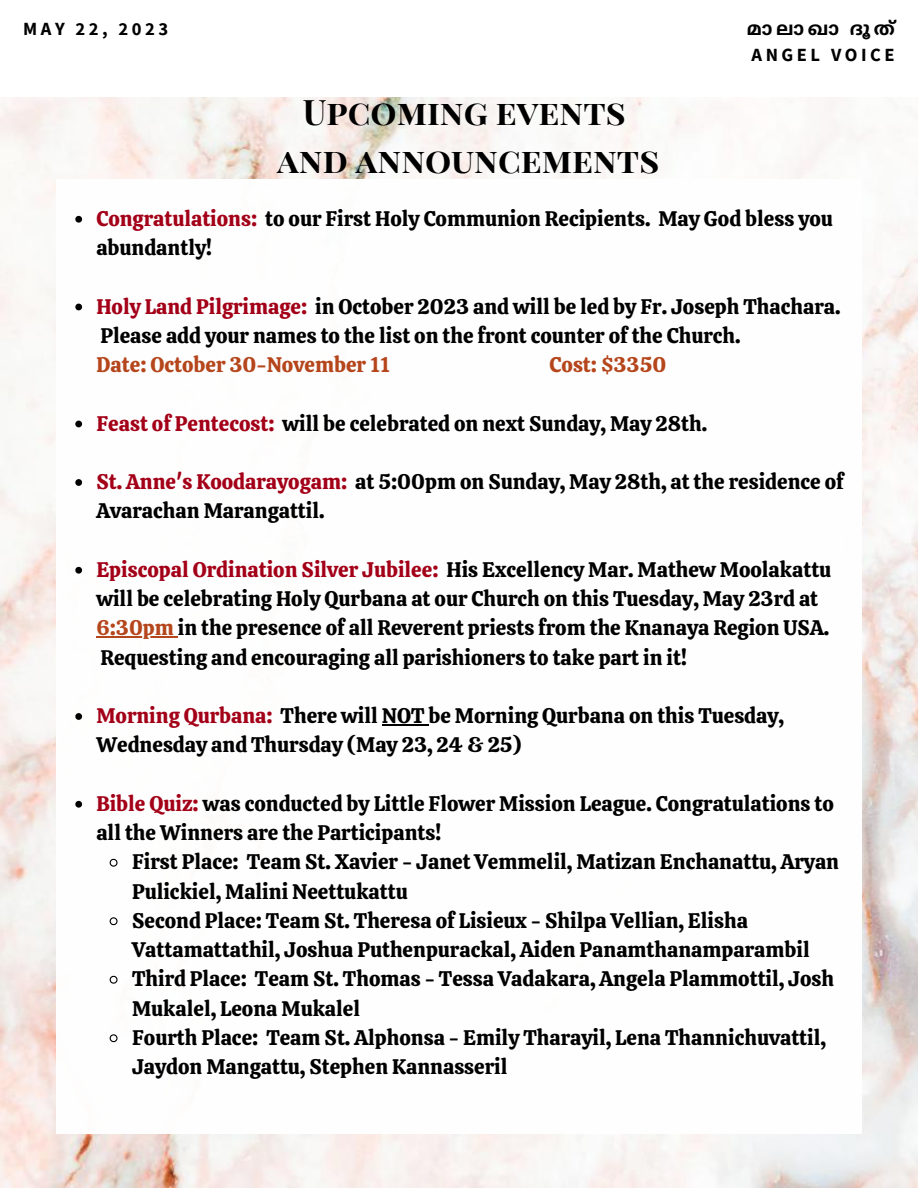
<style>
.page{position:relative;width:918px;height:1188px;background:#fff}
.page>*{position:absolute;margin:0;border:0;box-sizing:border-box;transform-origin:0 0}
.t1{font:700 34.5px/47.2px "Playfair Display SC";color:#000;text-align:center}
.t2{font:21px/29.2px "Calistoga";color:#000}
.t3{font:21px "Calistoga";color:#b5451b}
.t4{font:700 18.6px "Source Sans Pro";letter-spacing:.19em;color:#000}
.t5{font:700 18.6px "Noto Sans Malayalam";color:#000}
.s1{color:#a30018}
.s2{color:#b5451b}
</style>
<div class="page">
<img style="left:0;top:97px;width:918px;height:1091px">
<div style="left:56px;top:179px;width:806px;height:954px;background:#fff"></div>
<svg style="left:75px;top:216px;width:7px;height:7px"></svg>
<svg style="left:75px;top:304px;width:7px;height:6px"></svg>
<svg style="left:75px;top:421px;width:7px;height:6px"></svg>
<svg style="left:75px;top:479px;width:7px;height:7px"></svg>
<svg style="left:75px;top:567px;width:7px;height:7px"></svg>
<hr style="left:96px;top:637px;width:82px;height:1px;background:#b5451b">
<svg style="left:75px;top:713px;width:7px;height:7px"></svg>
<hr style="left:382px;top:724px;width:46px;height:1px;background:#000">
<svg style="left:75px;top:801px;width:7px;height:7px"></svg>
<svg style="left:109px;top:858px;width:9px;height:9px"></svg>
<svg style="left:109px;top:917px;width:9px;height:9px"></svg>
<svg style="left:109px;top:975px;width:9px;height:9px"></svg>
<svg style="left:109px;top:1034px;width:9px;height:9px"></svg>
<p class="t4" style="left:23px;top:16px;width:147px">MAY 22, 2023</p>
<p class="t5" style="left:747px;top:19px;width:77px">മാലാഖാ</p>
<p class="t5" style="left:850px;top:19px;width:36px">ദൂ ത്</p>
<p class="t4" style="left:752px;top:42px;width:145px">ANGEL VOICE</p>
<h1 class="t1" style="left:277px;top:88px;width:384px">Upcoming events and announcements</h1>
<p class="t2" style="left:96px;top:204px;width:738px"><span class="s1">Congratulations:</span> to our First Holy Communion Recipients. May God bless you abundantly!</p>
<p class="t2" style="left:96px;top:292px;width:746px"><span class="s1">Holy Land Pilgrimage:</span> in October 2023 and will be led by Fr. Joseph Thachara.<br>Please add your names to the list on the front counter of the Church.</p>
<p class="t3" style="left:97px;top:351px;width:295px">Date: October 30-November 11</p>
<p class="t3" style="left:550px;top:351px;width:118px">Cost: $3350</p>
<p class="t2" style="left:96px;top:409px;width:612px"><span class="s1">Feast of Pentecost:</span> will be celebrated on next Sunday, May 28th.</p>
<p class="t2" style="left:96px;top:467px;width:749px"><span class="s1">St. Anne's Koodarayogam:</span> at 5:00pm on Sunday, May 28th, at the residence of<br>Avarachan Marangattil.</p>
<p class="t2" style="left:96px;top:555px;width:736px"><span class="s1">Episcopal Ordination Silver Jubilee:</span> His Excellency Mar. Mathew Moolakattu will be celebrating Holy Qurbana at our Church on this Tuesday, May 23rd at <span class="s2">6:30pm</span> in the presence of all Reverent priests from the Knanaya Region USA.<br>Requesting and encouraging all parishioners to take part in it!</p>
<p class="t2" style="left:96px;top:701px;width:689px"><span class="s1">Morning Qurbana:</span> There will NOT be Morning Qurbana on this Tuesday,<br>Wednesday and Thursday (May 23, 24 &amp; 25)</p>
<p class="t2" style="left:96px;top:789px;width:739px"><span class="s1">Bible Quiz:</span> was conducted by Little Flower Mission League. Congratulations to all the Winners are the Participants!</p>
<p class="t2" style="left:132px;top:848px;width:709px">First Place: Team St. Xavier - Janet Vemmelil, Matizan Enchanattu, Aryan Pulickiel, Malini Neettukattu<br>Second Place: Team St. Theresa of Lisieux - Shilpa Vellian, Elisha Vattamattathil, Joshua Puthenpurackal, Aiden Panamthanamparambil Third Place: Team St. Thomas - Tessa Vadakara, Angela Plammottil, Josh Mukalel, Leona Mukalel<br>Fourth Place: Team St. Alphonsa - Emily Tharayil, Lena Thannichuvattil, Jaydon Mangattu, Stephen Kannasseril</p>
</div>
